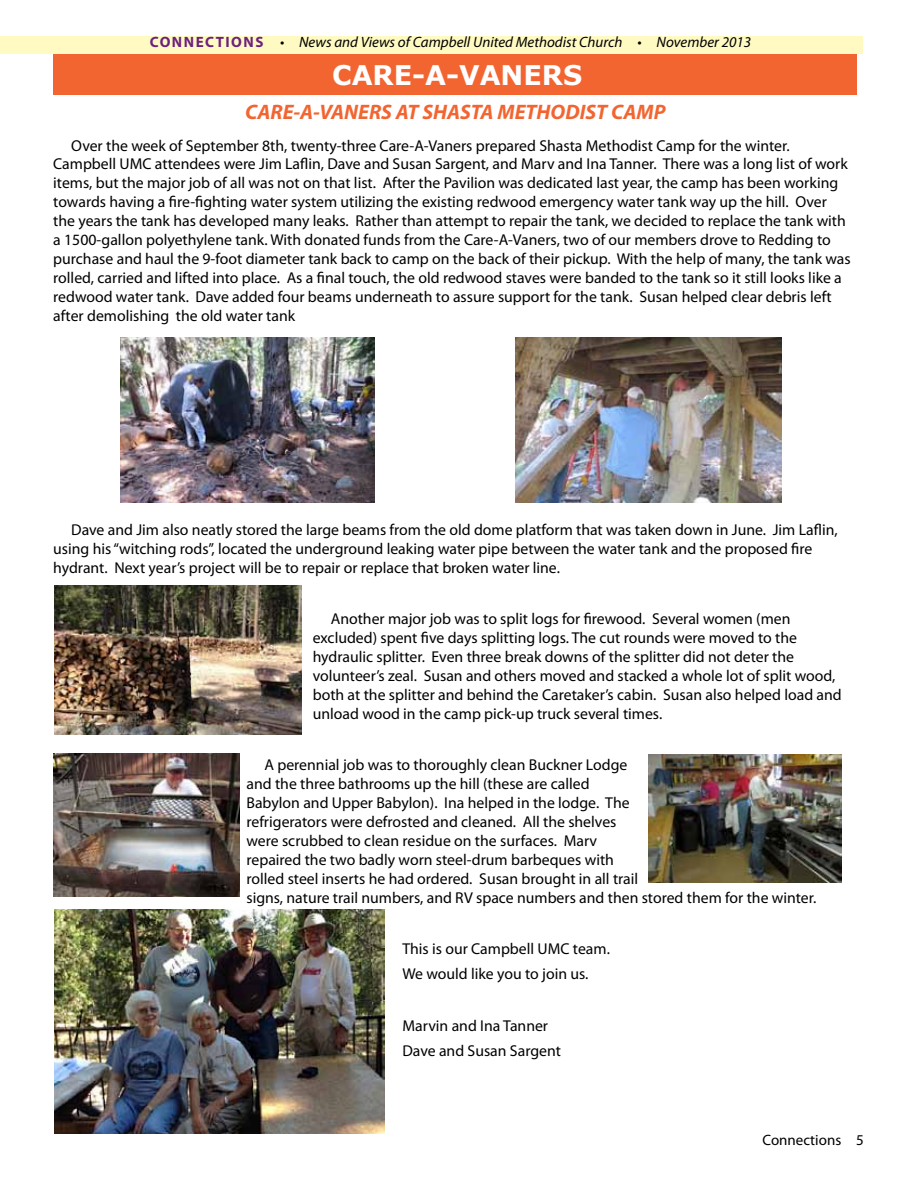
<style>
.page{position:relative;width:918px;height:1188px;background:#fff}
.page>*{position:absolute;margin:0;border:0;box-sizing:border-box;transform-origin:0 0}
.t1{font:700 27px "Verdana";color:#fff}
.t2{font:italic 700 21px "Myriad Pro";color:#f26531}
.t3{font:15.75px/18.9px "Myriad Pro";color:#000}
.t4{font:italic 15px "Myriad Pro";color:#000}
.t5{font:15px "Myriad Pro";color:#000}
.s1{font-weight:700;font-style:normal;color:#6c217f}
</style>
<div class="page">
<div style="left:0;top:36px;width:863px;height:18px;background:#fffac2"></div>
<div style="left:53px;top:55px;width:804px;height:40px;background:#f26531"></div>
<img style="left:121px;top:338px;width:253px;height:164px">
<img style="left:516px;top:338px;width:265px;height:164px">
<img style="left:54px;top:585px;width:248px;height:150px">
<img style="left:649px;top:754px;width:192px;height:129px">
<img style="left:53px;top:754px;width:187px;height:142px">
<img style="left:54px;top:909px;width:330px;height:225px">
<p class="t4" style="left:150px;top:33px;width:603px"><span class="s1">CONNECTIONS</span> • News and Views of Campbell United Methodist Church • November 2013</p>
<h1 class="t1" style="left:332px;top:56px;width:252px">CARE-A-VANERS</h1>
<h2 class="t2" style="left:245px;top:98px;width:422px">CARE-A-VANERS AT SHASTA METHODIST CAMP</h2>
<p class="t3" style="left:53px;top:136px;width:799px;text-indent:18px">Over the week of September 8th, twenty-three Care-A-Vaners prepared Shasta Methodist Camp for the winter.<br>Campbell UMC attendees were Jim Laflin, Dave and Susan Sargent, and Marv and Ina Tanner. There was a long list of work items, but the major job of all was not on that list. After the Pavilion was dedicated last year, the camp has been working towards having a fire-fighting water system utilizing the existing redwood emergency water tank way up the hill. Over the years the tank has developed many leaks. Rather than attempt to repair the tank, we decided to replace the tank with a 1500-gallon polyethylene tank. With donated funds from the Care-A-Vaners, two of our members drove to Redding to purchase and haul the 9-foot diameter tank back to camp on the back of their pickup. With the help of many, the tank was rolled, carried and lifted into place. As a final touch, the old redwood staves were banded to the tank so it still looks like a redwood water tank. Dave added four beams underneath to assure support for the tank. Susan helped clear debris left after demolishing the old water tank</p>
<p class="t3" style="left:53px;top:520px;width:786px;text-indent:18px">Dave and Jim also neatly stored the large beams from the old dome platform that was taken down in June. Jim Laflin, using his “witching rods”, located the underground leaking water pipe between the water tank and the proposed fire hydrant. Next year’s project will be to repair or replace that broken water line.</p>
<p class="t3" style="left:313px;top:609px;width:531px;text-indent:18px">Another major job was to split logs for firewood. Several women (men excluded) spent five days splitting logs. The cut rounds were moved to the hydraulic splitter. Even three break downs of the splitter did not deter the volunteer’s zeal. Susan and others moved and stacked a whole lot of split wood, both at the splitter and behind the Caretaker’s cabin. Susan also helped load and unload wood in the camp pick-up truck several times.</p>
<p class="t3" style="left:246px;top:755px;width:571px;text-indent:18px">A perennial job was to thoroughly clean Buckner Lodge<br>and the three bathrooms up the hill (these are called<br>Babylon and Upper Babylon). Ina helped in the lodge. The<br>refrigerators were defrosted and cleaned. All the shelves<br>were scrubbed to clean residue on the surfaces. Marv<br>repaired the two badly worn steel-drum barbeques with<br>rolled steel inserts he had ordered. Susan brought in all trail<br>signs, nature trail numbers, and RV space numbers and then stored them for the winter.</p>
<p class="t3" style="left:402px;top:935px;width:209px;line-height:25.7px">This is our Campbell UMC team.<br>We would like you to join us.</p>
<p class="t3" style="left:402px;top:1012px;width:160px;line-height:25.7px">Marvin and Ina Tanner<br>Dave and Susan Sargent</p>
<p class="t5" style="left:762px;top:1131px;width:103px">Connections 5</p>
</div>
